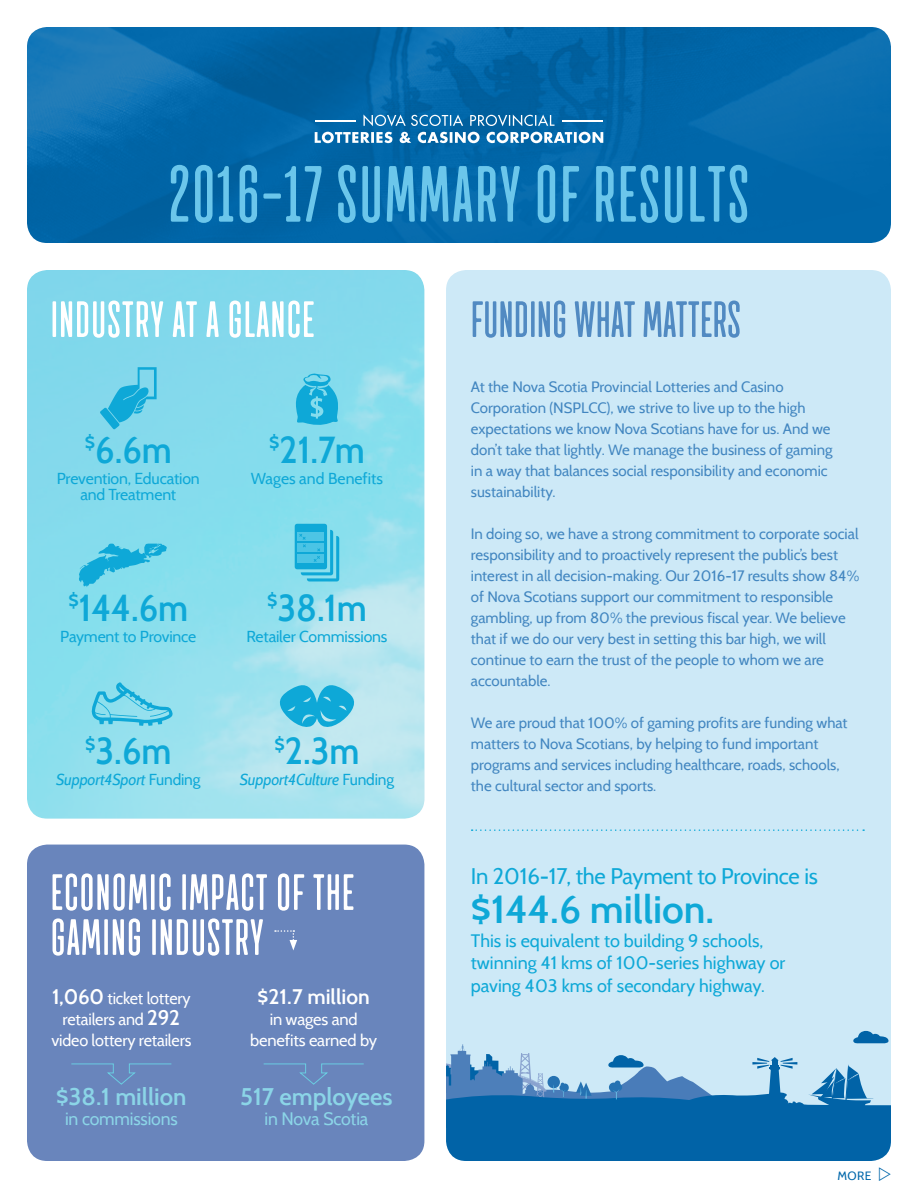
<style>
.page{position:relative;width:918px;height:1188px;background:#fff}
.page>*{position:absolute;margin:0;border:0;box-sizing:border-box;transform-origin:0 0}
.t1{font:700 79.5px "TT Bluescreens Round";letter-spacing:.03em;color:#6bc6eb}
.t2{font:700 51px/45px "TT Bluescreens Round";letter-spacing:.025em;color:#fff}
.t3{font:700 51px "TT Bluescreens Round";letter-spacing:.01em;color:#518ac2}
.t4{font:600 39px "Cabin";color:#0ea8d7}
.t5{font:600 37.5px "Cabin";color:#0ea8d7;scale:.92 1}
.t6{font:600 24px "Cabin";color:#8bd5e7}
.t7{font:22.5px "Cabin";letter-spacing:-.01em;color:#0ea8d7}
.t8{font:600 21px "Cabin";color:#fff}
.t9{font:18px/22.5px "Cabin";color:#0ea8d7}
.t10{font:18px "Cabin";letter-spacing:-.01em;color:#8bd5e7}
.t11{font:16.5px/21px "Cabin";letter-spacing:-.01em;color:#fff;text-align:center}
.t12{font:15.9px/15.9px "Cabin";letter-spacing:-.01em;color:#0ea8d7;text-align:center}
.t13{font:italic 15.9px "Cabin";letter-spacing:-.01em;color:#0ea8d7}
.t14{font:15px/21px "Cabin";color:#4286c0}
.t15{font:12px "Cabin";color:#0067aa}
.s1{font-style:normal}
.s2{font-weight:600;font-size:21px}
</style>
<div class="page">
<div style="left:446px;top:270px;width:445px;height:891px;background:#cde9f7;border-radius:20px"></div>
<svg style="left:446px;top:1031px;width:445px;height:130px"></svg>
<img style="left:27px;top:270px;width:397px;height:549px">
<img style="left:27px;top:27px;width:864px;height:216px">
<svg style="left:315px;top:132px;width:288px;height:11px"></svg>
<svg style="left:363px;top:114px;width:192px;height:12px;background:#418bbb"></svg>
<hr style="left:315px;top:120px;width:41px;height:1px;background:#fff">
<hr style="left:562px;top:120px;width:41px;height:1px;background:#fff">
<svg style="left:90px;top:682px;width:84px;height:53px;background:#77d4e8"></svg>
<div style="left:27px;top:845px;width:397px;height:316px;background:#6985bc;border-radius:20px"></div>
<svg style="left:79px;top:544px;width:88px;height:43px;background:#57c9e4"></svg>
<svg style="left:100px;top:367px;width:57px;height:62px;background:#58c6e4"></svg>
<svg style="left:293px;top:373px;width:46px;height:54px;background:#42bee0"></svg>
<div style="left:295px;top:524px;width:32px;height:45px;background:#0ea8d7;border-radius:3px"></div>
<div style="left:297px;top:532px;width:27px;height:9px;background:#4dc5e5"></div>
<div style="left:297px;top:543px;width:27px;height:9px;background:#4ac4e5"></div>
<div style="left:297px;top:554px;width:27px;height:9px;background:#4ac4e5"></div>
<svg style="left:299px;top:530px;width:40px;height:51px"></svg>
<svg style="left:276px;top:682px;width:82px;height:49px;background:#56c3e1"></svg>
<svg style="left:263px;top:1063px;width:101px;height:22px"></svg>
<svg style="left:71px;top:1063px;width:101px;height:22px"></svg>
<svg style="left:275px;top:930px;width:22px;height:20px"></svg>
<svg style="left:472px;top:829px;width:392px;height:2px"></svg>
<h1 class="t1" style="left:169px;top:151px;width:581px">2016-17 SUMMARY OF RESULTS</h1>
<h2 class="t2" style="left:51px;top:297px;width:265px">INDUSTRY AT A GLANCE</h2>
<h3 class="t5" style="left:85px;top:427px;width:96px"><sup>$</sup>6.6m</h3>
<h3 class="t5" style="left:269px;top:427px;width:106px"><sup>$</sup>21.7m</h3>
<p class="t12" style="left:57px;top:470px;width:144px">Prevention, Education and Treatment</p>
<p class="t12" style="left:251px;top:470px;width:134px">Wages and Benefits</p>
<h3 class="t5" style="left:68px;top:585px;width:132px"><sup>$</sup>144.6m</h3>
<h3 class="t5" style="left:267px;top:585px;width:110px"><sup>$</sup>38.1m</h3>
<p class="t12" style="left:60px;top:628px;width:138px">Payment to Province</p>
<p class="t12" style="left:246px;top:628px;width:143px">Retailer Commissions</p>
<h3 class="t5" style="left:85px;top:728px;width:95px"><sup>$</sup>3.6m</h3>
<h3 class="t5" style="left:274px;top:728px;width:94px"><sup>$</sup>2.3m</h3>
<p class="t13" style="left:56px;top:770px;width:146px">Support4Sport <span class="s1">Funding</span></p>
<p class="t13" style="left:240px;top:770px;width:156px">Support4Culture <span class="s1">Funding</span></p>
<h2 class="t2" style="left:51px;top:870px;width:305px">ECONOMIC IMPACT OF THE<br>GAMING INDUSTRY</h2>
<p class="t11" style="left:51px;top:988px;width:142px"><span class="s2">1,060</span> ticket lottery retailers and <span class="s2">292 </span>video lottery retailers</p>
<h3 class="t6" style="left:56px;top:1082px;width:132px">$38.1 million</h3>
<p class="t10" style="left:65px;top:1107px;width:114px">in commissions</p>
<h3 class="t8" style="left:258px;top:984px;width:114px">$21.7 million</h3>
<p class="t11" style="left:250px;top:1009px;width:129px">in wages and benefits earned by</p>
<h3 class="t6" style="left:240px;top:1082px;width:154px">517 employees</h3>
<p class="t10" style="left:264px;top:1107px;width:105px">in Nova Scotia</p>
<h2 class="t3" style="left:471px;top:291px;width:271px">FUNDING WHAT MATTERS</h2>
<p class="t14" style="left:471px;top:377px;width:363px">At the Nova Scotia Provincial Lotteries and Casino Corporation (NSPLCC), we strive to live up to the high expectations we know Nova Scotians have for us. And we don’t take that lightly. We manage the business of gaming in a way that balances social responsibility and economic sustainability.</p>
<p class="t14" style="left:471px;top:524px;width:390px">In doing so, we have a strong commitment to corporate social responsibility and to proactively represent the public’s best interest in all decision-making. Our 2016-17 results show 84% of Nova Scotians support our commitment to responsible gambling, up from 80% the previous fiscal year. We believe that if we do our very best in setting this bar high, we will continue to earn the trust of the people to whom we are accountable.</p>
<p class="t14" style="left:471px;top:713px;width:378px">We are proud that 100% of gaming profits are funding what matters to Nova Scotians, by helping to fund important programs and services including healthcare, roads, schools, the cultural sector and sports.</p>
<h3 class="t7" style="left:471px;top:862px;width:349px">In 2016-17, the Payment to Province is</h3>
<h3 class="t4" style="left:471px;top:885px;width:245px">$144.6 million.</h3>
<p class="t9" style="left:471px;top:929px;width:316px">This is equivalent to building 9 schools, twinning 41 kms of 100-series highway or paving 403 kms of secondary highway.</p>
<p class="t15" style="left:837px;top:1168px;width:35px">MORE</p>
</div>
